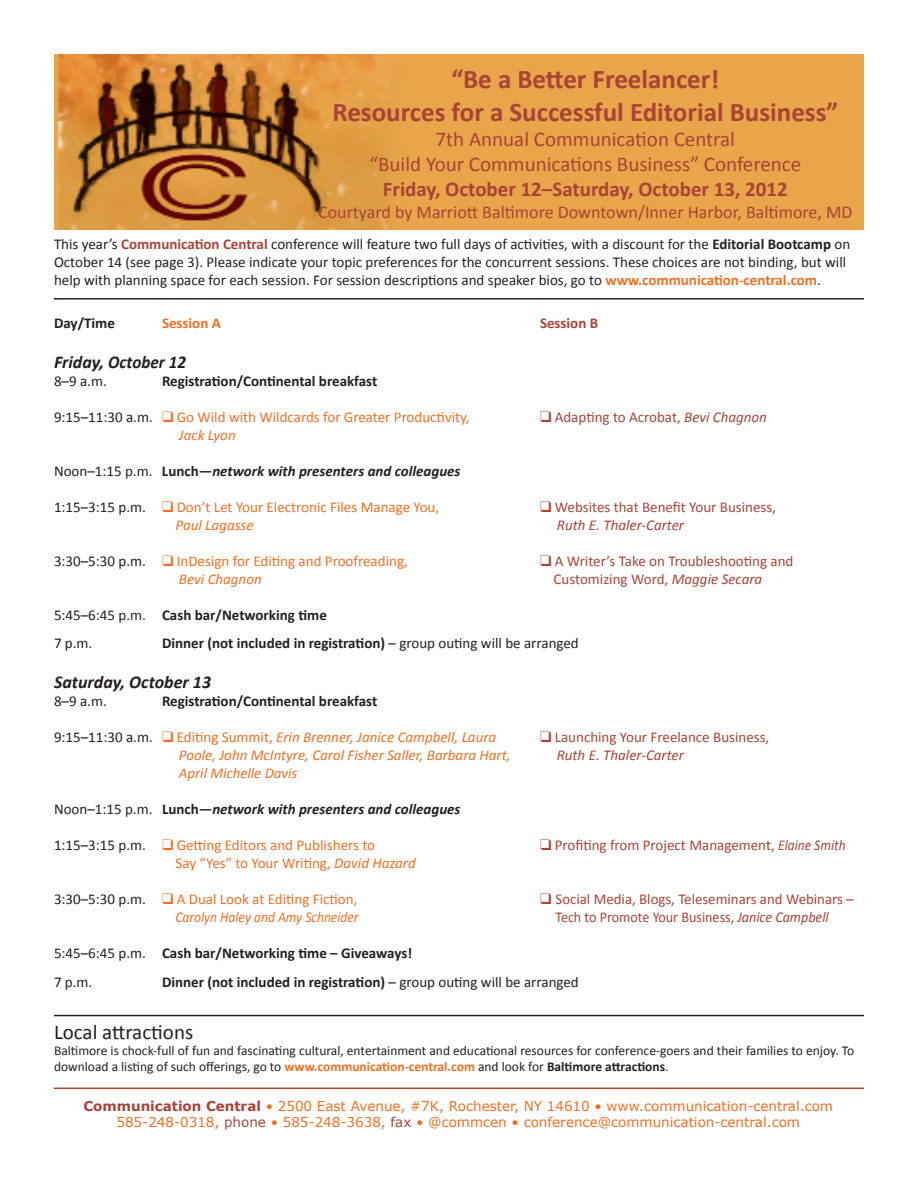
<style>
.page{position:relative;width:918px;height:1188px;background:#fff}
.page>*{position:absolute;margin:0;border:0;box-sizing:border-box;transform-origin:0 0}
.t1{font:700 27px "Calibri";color:#a94336}
.t2{font:21px "Calibri";color:#a94336}
.t3{font:700 21px "Calibri";color:#a94336}
.t4{font:21px "Calibri";color:#231f20}
.t5{font:18px "Calibri";color:#a94336}
.t6{font:italic 700 18px "Calibri";color:#231f20}
.t7{font:15px/18px "Calibri";color:#231f20}
.t8{font:700 15px "Calibri";color:#231f20}
.t9{font:15px "Calibri";color:#f36e21}
.t10{font:15px "Calibri";color:#a94336}
.t11{font:italic 15px "Calibri";color:#f36e21}
.t12{font:italic 700 15px "Calibri";color:#231f20}
.t13{font:15px "Calibri";color:#a94336;scale:.94 1}
.t14{font:italic 15px "Calibri";color:#a94336}
.t15{font:italic 15px "Calibri";color:#f36e21;scale:.9 1}
.t16{font:700 15px "Calibri";color:#f36e21}
.t17{font:700 15px "Calibri";color:#a94336}
.Body_text{font:13.5px/16.2px "Calibri";color:#231f20}
.t18{font:13.5px "Verdana";color:#f36e21}
.s1{font-weight:700;color:#a94336}
.s2{font-weight:700}
.s3{font-weight:700;color:#f36e21}
.s4{color:#231f20}
.s5{font-style:italic}
.s6{font-weight:400;font-style:normal}
.s7{font-style:normal}
.s8{font-weight:400}
.s9{font-style:normal;color:#231f20}
.s10{color:#a94336}
</style>
<div class="page">
<img style="left:54px;top:54px;width:810px;height:176px">
<hr style="left:54px;top:1015px;width:810px;height:1px;background:#231f20">
<hr style="left:54px;top:1088px;width:810px;height:1px;background:#a94336">
<hr style="left:54px;top:298px;width:810px;height:2px;background:#231f20">
<p class="t1" style="left:451px;top:63px;width:269px">“Be a Better Freelancer!</p>
<p class="t1" style="left:333px;top:95px;width:507px">Resources for a Successful Editorial Business”</p>
<p class="t2" style="left:436px;top:126px;width:301px">7th Annual Communication Central</p>
<p class="t2" style="left:369px;top:151px;width:433px">“Build Your Communications Business” Conference</p>
<p class="t3" style="left:383px;top:176px;width:406px">Friday, October 12–Saturday, October 13, 2012</p>
<p class="t5" style="left:318px;top:201px;width:536px">Courtyard by Marriott Baltimore Downtown/Inner Harbor, Baltimore, MD</p>
<p class="t7" style="left:54px;top:234px;width:798px">This year’s <span class="s1">Communication Central</span> conference will feature two full days of activities, with a discount for the <span class="s2">Editorial Bootcamp</span> on<br>October 14 (see page 3). Please indicate your topic preferences for the concurrent sessions. These choices are not binding, but will help with planning space for each session. For session descriptions and speaker bios, go to <span class="s3">www.communication-central.com</span>.</p>
<p class="t8" style="left:54px;top:314px;width:63px">Day/Time</p>
<p class="t16" style="left:162px;top:314px;width:60px">Session A</p>
<p class="t17" style="left:540px;top:314px;width:60px">Session B</p>
<p class="t6" style="left:54px;top:351px;width:134px">Friday, October 12</p>
<p class="t7" style="left:54px;top:371px;width:54px">8–9 a.m.</p>
<p class="t8" style="left:162px;top:371px;width:217px">Registration/Continental breakfast</p>
<p class="t9" style="left:54px;top:407px;width:417px"><span class="s4">9:15–11:30 a.m.</span> ❑ Go Wild with Wildcards for Greater Productivity,</p>
<p class="t10" style="left:540px;top:407px;width:229px">❑ Adapting to Acrobat, <span class="s5">Bevi Chagnon</span></p>
<p class="t11" style="left:179px;top:425px;width:58px">Jack Lyon</p>
<p class="t12" style="left:54px;top:461px;width:408px"><span class="s6">Noon–1:15 p.m.</span> <span class="s7">Lunch—</span>network with presenters and colleagues</p>
<p class="t9" style="left:54px;top:497px;width:387px"><span class="s4">1:15–3:15 p.m.</span> ❑ Don’t Let Your Electronic Files Manage You,</p>
<p class="t10" style="left:540px;top:497px;width:238px">❑ Websites that Benefit Your Business,</p>
<p class="t11" style="left:176px;top:515px;width:79px">Paul Lagasse</p>
<p class="t14" style="left:557px;top:515px;width:129px">Ruth E. Thaler-Carter</p>
<p class="t9" style="left:54px;top:551px;width:356px"><span class="s4">3:30–5:30 p.m.</span> ❑ InDesign for Editing and Proofreading,</p>
<p class="t10" style="left:540px;top:551px;width:255px">❑ A Writer’s Take on Troubleshooting and</p>
<p class="t11" style="left:179px;top:569px;width:84px">Bevi Chagnon</p>
<p class="t10" style="left:554px;top:569px;width:210px">Customizing Word, <span class="s5">Maggie Secara</span></p>
<p class="t8" style="left:54px;top:605px;width:274px"><span class="s8">5:45–6:45 p.m.</span> Cash bar/Networking time</p>
<p class="t7" style="left:54px;top:634px;width:40px">7 p.m.</p>
<p class="t8" style="left:162px;top:634px;width:418px">Dinner (not included in registration) <span class="s8">– group outing will be arranged</span></p>
<p class="t6" style="left:54px;top:671px;width:159px">Saturday, October 13</p>
<p class="t7" style="left:54px;top:691px;width:54px">8–9 a.m.</p>
<p class="t8" style="left:162px;top:692px;width:217px">Registration/Continental breakfast</p>
<p class="t11" style="left:54px;top:728px;width:444px"><span class="s9">9:15–11:30 a.m.</span> ❑ <span class="s7">Editing Summit,</span> Erin Brenner, Janice Campbell, Laura</p>
<p class="t10" style="left:540px;top:728px;width:231px">❑ Launching Your Freelance Business,</p>
<p class="t11" style="left:179px;top:746px;width:333px">Poole, John McIntyre, Carol Fisher Saller, Barbara Hart,</p>
<p class="t14" style="left:557px;top:746px;width:129px">Ruth E. Thaler-Carter</p>
<p class="t11" style="left:179px;top:764px;width:120px">April Michelle Davis</p>
<p class="t12" style="left:54px;top:800px;width:408px"><span class="s6">Noon–1:15 p.m.</span> <span class="s7">Lunch—</span>network with presenters and colleagues</p>
<p class="t9" style="left:54px;top:836px;width:323px"><span class="s4">1:15–3:15 p.m.</span> ❑ Getting Editors and Publishers to</p>
<p class="t10" style="left:540px;top:836px;width:307px">❑ Profiting from Project Management, <span class="s5">Elaine Smith</span></p>
<p class="t9" style="left:176px;top:854px;width:242px">Say “Yes” to Your Writing, <span class="s5">David Hazard</span></p>
<p class="t9" style="left:54px;top:890px;width:305px"><span class="s4">3:30–5:30 p.m.</span> ❑ A Dual Look at Editing Fiction,</p>
<p class="t10" style="left:540px;top:890px;width:315px">❑ Social Media, Blogs, Teleseminars and Webinars –</p>
<p class="t15" style="left:176px;top:908px;width:205px">Carolyn Haley and Amy Schneider</p>
<p class="t13" style="left:555px;top:908px;width:292px">Tech to Promote Your Business, <span class="s5">Janice Campbell</span></p>
<p class="t8" style="left:54px;top:944px;width:360px"><span class="s8">5:45–6:45 p.m.</span> Cash bar/Networking time – Giveaways!</p>
<p class="t7" style="left:54px;top:972px;width:40px">7 p.m.</p>
<p class="t8" style="left:162px;top:973px;width:418px">Dinner (not included in registration) <span class="s8">– group outing will be arranged</span></p>
<p class="t4" style="left:54px;top:1019px;width:141px">Local attractions</p>
<p class="Body_text" style="left:54px;top:1041px;width:802px">Baltimore is chock-full of fun and fascinating cultural, entertainment and educational resources for conference-goers and their families to enjoy. To download a listing of such offerings, go to <span class="s3">www.communication-central.com</span> and look for <span class="s2">Baltimore attractions</span>.</p>
<p class="t18" style="left:83px;top:1097px;width:751px"><span class="s1">Communication Central</span> • 2500 East Avenue, #7K, Rochester, NY 14610 • www.communication-central.com</p>
<p class="t18" style="left:116px;top:1114px;width:685px">585-248-0318, <span class="s10">phone</span> • 585-248-3638, <span class="s10">fax</span> • @commcen • conference@communication-central.com</p>
</div>
